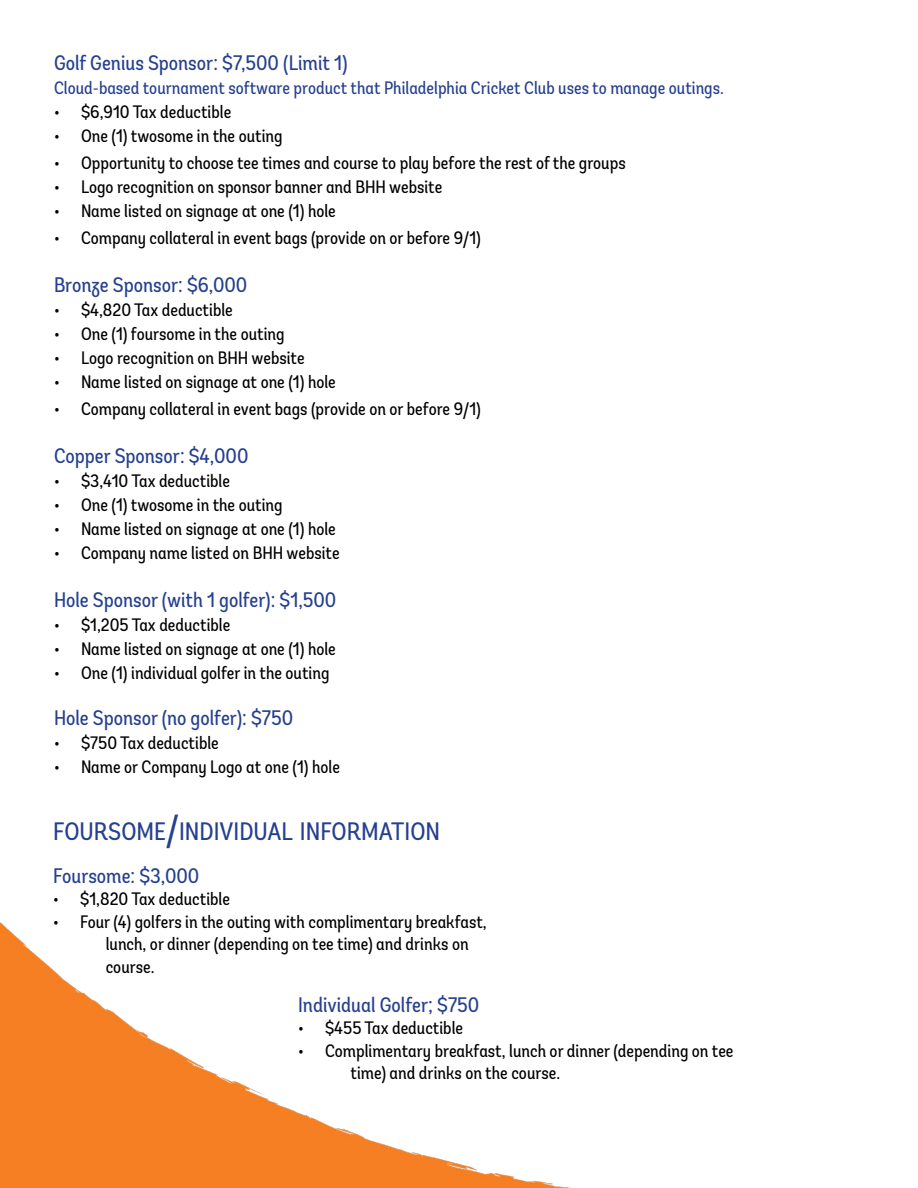
<style>
.page{position:relative;width:918px;height:1188px;background:#fff}
.page>*{position:absolute;margin:0;border:0;box-sizing:border-box;transform-origin:0 0}
.t1{font:25.2px "Andes Condensed";color:#25408f}
.t2{font:21px "Andes Condensed";color:#25408f}
.t3{font:18px/22.5px "Andes Condensed";color:#000}
.t4{font:18px "Andes Condensed";color:#25408f}
.s1{font-size:36px}
</style>
<div class="page">
<img style="left:0;top:922px;width:571px;height:266px">
<p class="t2" style="left:54px;top:50px;width:295px">Golf Genius Sponsor: $7,500 (Limit 1)</p>
<p class="t4" style="left:54px;top:77px;width:671px">Cloud-based tournament software product that Philadelphia Cricket Club uses to manage outings.</p>
<p class="t3" style="left:54px;top:100px;width:179px">• $6,910 Tax deductible</p>
<p class="t3" style="left:54px;top:124px;width:230px">• One (1) twosome in the outing</p>
<p class="t3" style="left:54px;top:151px;width:573px">• Opportunity to choose tee times and course to play before the rest of the groups</p>
<p class="t3" style="left:54px;top:175px;width:390px">• Logo recognition on sponsor banner and BHH website</p>
<p class="t3" style="left:54px;top:199px;width:283px">• Name listed on signage at one (1) hole</p>
<p class="t3" style="left:54px;top:226px;width:428px">• Company collateral in event bags (provide on or before 9/1)</p>
<p class="t2" style="left:54px;top:272px;width:195px">Bronze Sponsor: $6,000</p>
<p class="t3" style="left:54px;top:298px;width:180px">• $4,820 Tax deductible</p>
<p class="t3" style="left:54px;top:322px;width:232px">• One (1) foursome in the outing</p>
<p class="t3" style="left:54px;top:346px;width:252px">• Logo recognition on BHH website</p>
<p class="t3" style="left:54px;top:370px;width:283px">• Name listed on signage at one (1) hole</p>
<p class="t3" style="left:54px;top:397px;width:428px">• Company collateral in event bags (provide on or before 9/1)</p>
<p class="t2" style="left:54px;top:443px;width:196px">Copper Sponsor: $4,000</p>
<p class="t3" style="left:54px;top:469px;width:178px">• $3,410 Tax deductible</p>
<p class="t3" style="left:54px;top:493px;width:230px">• One (1) twosome in the outing</p>
<p class="t3" style="left:54px;top:517px;width:283px">• Name listed on signage at one (1) hole</p>
<p class="t3" style="left:54px;top:541px;width:287px">• Company name listed on BHH website</p>
<p class="t2" style="left:54px;top:587px;width:284px">Hole Sponsor (with 1 golfer): $1,500</p>
<p class="t3" style="left:54px;top:613px;width:178px">• $1,205 Tax deductible</p>
<p class="t3" style="left:54px;top:637px;width:283px">• Name listed on signage at one (1) hole</p>
<p class="t3" style="left:54px;top:661px;width:277px">• One (1) individual golfer in the outing</p>
<p class="t2" style="left:54px;top:705px;width:241px">Hole Sponsor (no golfer): $750</p>
<p class="t3" style="left:54px;top:732px;width:166px">• $750 Tax deductible</p>
<p class="t3" style="left:54px;top:756px;width:288px">• Name or Company Logo at one (1) hole</p>
<h1 class="t1" style="left:53px;top:816px;width:388px">FOURSOME<span class="s1">/</span>INDIVIDUAL INFORMATION</h1>
<p class="t2" style="left:53px;top:863px;width:148px">Foursome: $3,000</p>
<p class="t3" style="left:53px;top:888px;width:178px">• $1,820 Tax deductible</p>
<p class="t3" style="left:106px;top:910px;width:383px;text-indent:-53px">• Four (4) golfers in the outing with complimentary breakfast, lunch, or dinner (depending on tee time) and drinks on course.</p>
<p class="t2" style="left:298px;top:992px;width:183px">Individual Golfer; $750</p>
<p class="t3" style="left:298px;top:1017px;width:167px">• $455 Tax deductible</p>
<p class="t3" style="left:351px;top:1039px;width:385px;text-indent:-53px">• Complimentary breakfast, lunch or dinner (depending on tee time) and drinks on the course.</p>
</div>
